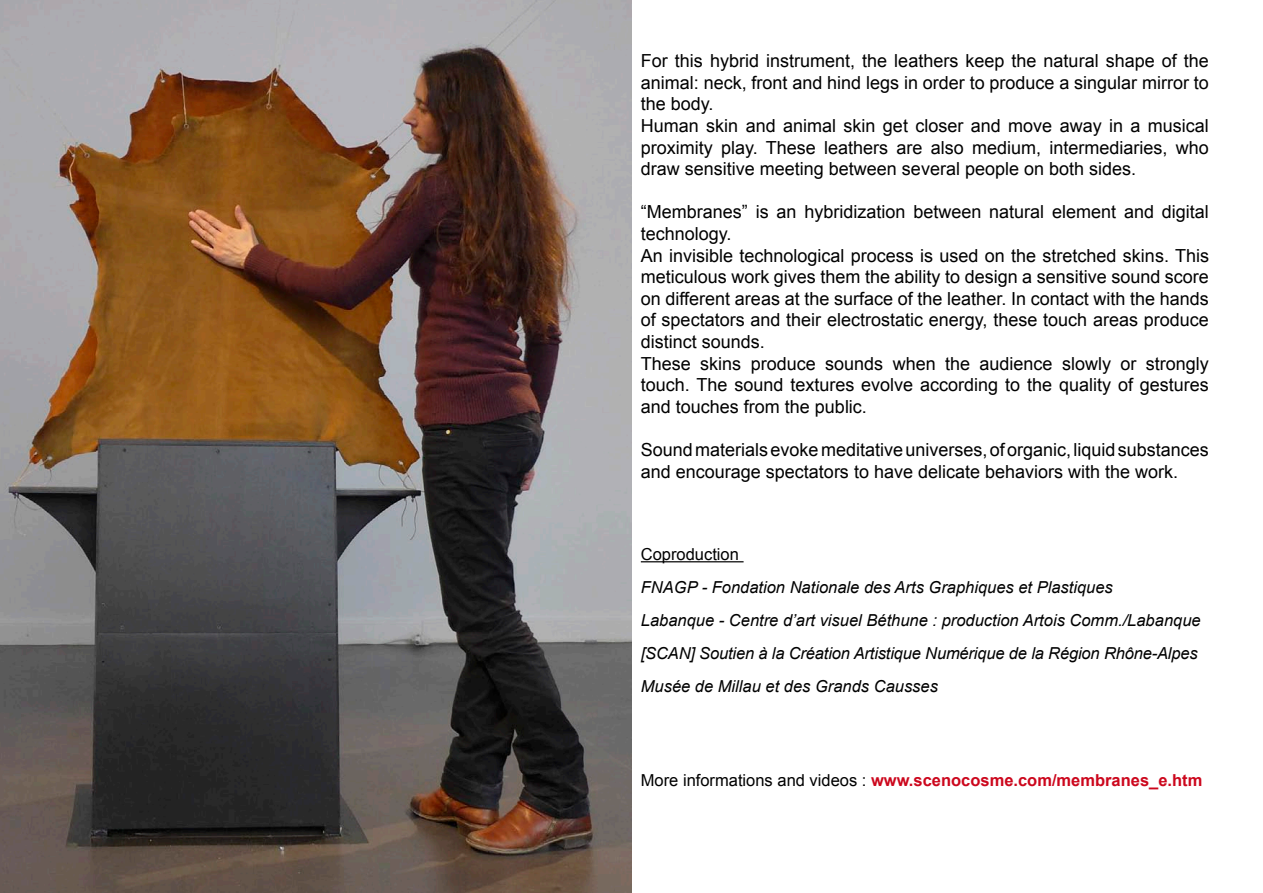
<style>
.page{position:relative;width:1263px;height:893px;background:#fff}
.page>*{position:absolute;margin:0;border:0;box-sizing:border-box;transform-origin:0 0}
.t1{font:18px/21.6px "Arial";color:#000;text-align:justify}
.t2{font:italic 16.5px "Arial";color:#000}
.t3{font:700 16.5px "Arial";color:#cc071d}
.t4{font:16.5px "Arial";color:#000}
.s1{font-weight:400;color:#000}
</style>
<div class="page">
<hr style="left:641px;top:561px;width:103px;height:1px;background:#000">
<img style="left:0;top:0;width:631px;height:893px">
<p class="t1" style="left:641px;top:50px;width:570px">For this hybrid instrument, the leathers keep the natural shape of the animal: neck, front and hind legs in order to produce a singular mirror to the body.</p>
<p class="t1" style="left:641px;top:115px;width:570px">Human skin and animal skin get closer and move away in a musical proximity play. These leathers are also medium, intermediaries, who draw sensitive meeting between several people on both sides.</p>
<p class="t1" style="left:641px;top:201px;width:570px">“Membranes” is an hybridization between natural element and digital technology.</p>
<p class="t1" style="left:641px;top:245px;width:570px">An invisible technological process is used on the stretched skins. This meticulous work gives them the ability to design a sensitive sound score on different areas at the surface of the leather. In contact with the hands of spectators and their electrostatic energy, these touch areas produce distinct sounds.</p>
<p class="t1" style="left:641px;top:353px;width:570px">These skins produce sounds when the audience slowly or strongly touch. The sound textures evolve according to the quality of gestures and touches from the public.</p>
<p class="t1" style="left:641px;top:439px;width:570px">Sound materials evoke meditative universes, of organic, liquid substances and encourage spectators to have delicate behaviors with the work.</p>
<p class="t4" style="left:641px;top:543px;width:100px">Coproduction</p>
<p class="t2" style="left:641px;top:577px;width:473px">FNAGP - Fondation Nationale des Arts Graphiques et Plastiques</p>
<p class="t2" style="left:641px;top:610px;width:561px">Labanque - Centre d’art visuel Béthune : production Artois Comm./Labanque</p>
<p class="t2" style="left:641px;top:643px;width:558px">[SCAN] Soutien à la Création Artistique Numérique de la Région Rhône-Alpes</p>
<p class="t2" style="left:641px;top:676px;width:299px">Musée de Millau et des Grands Causses</p>
<p class="t3" style="left:641px;top:769px;width:563px"><span class="s1">More informations and videos :</span> www.scenocosme.com/membranes_e.htm</p>
</div>
